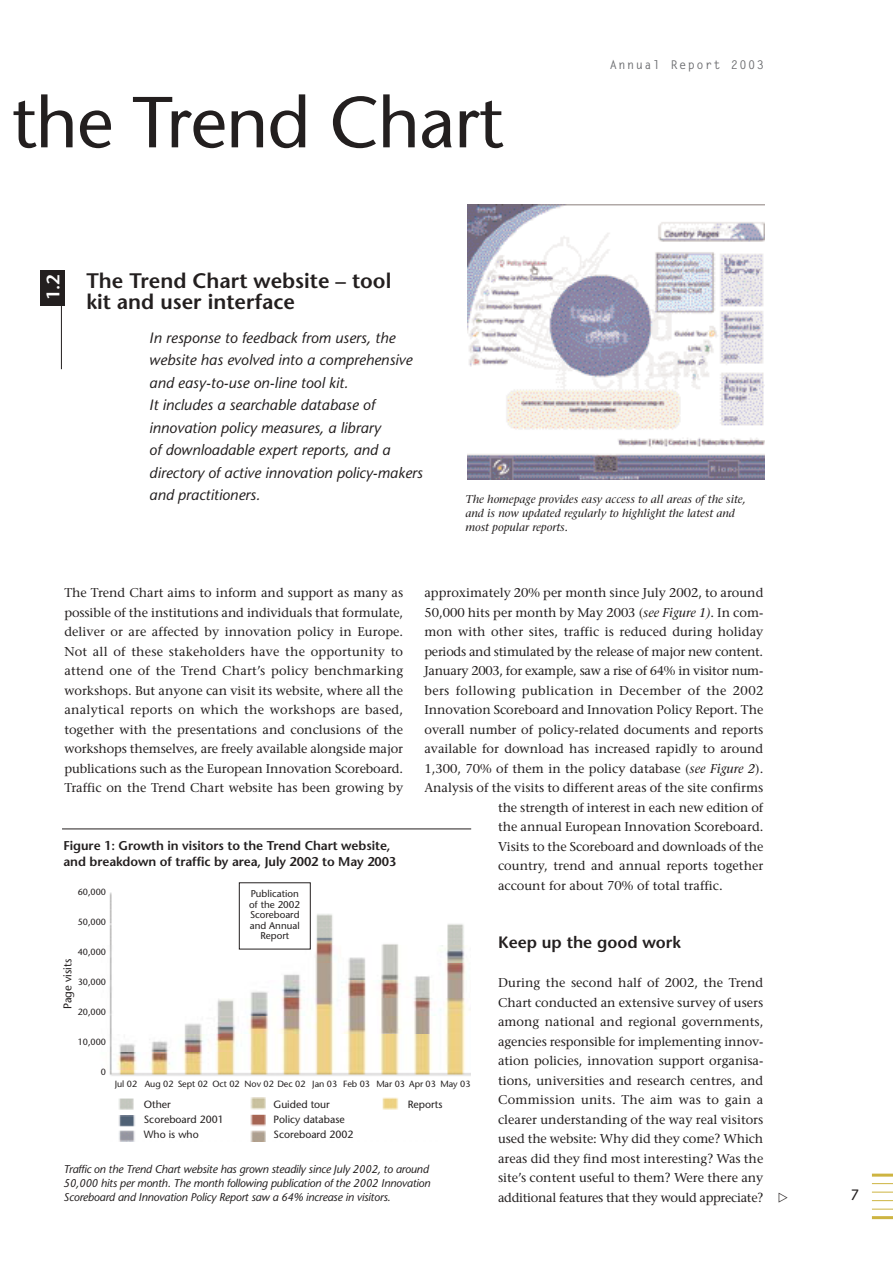
<style>
.page{position:relative;width:893px;height:1263px;background:#fff}
.page>*{position:absolute;margin:0;border:0;box-sizing:border-box;transform-origin:0 0}
.t1{font:72px "Stone Sans";letter-spacing:-.01em;color:#231f1f}
.t2{font:600 21px/21px "Stone Sans";color:#231f1f}
.t3{font:600 18px "Stone Sans";color:#fff}
.t4{font:600 16.5px "Stone Sans";color:#231f1f}
.t5{font:italic 15px/22.5px "Stone Sans";color:#231f1f}
.t6{font:15px "Stone Sans";color:#231f1f}
.t7{font:12.75px/19.5px "Stone Serif";color:#231f1f;text-align:justify}
.t8{font:600 12.75px/15.9px "Stone Sans";letter-spacing:-.005em;color:#231f1f}
.t9{font:12.75px "Stone Serif";letter-spacing:-.02em;color:#231f1f}
.t10{font:12.75px "Stone Serif";letter-spacing:-.025em;color:#231f1f}
.t11{font:12.75px "Stone Serif";letter-spacing:.03em;color:#231f1f}
.t12{font:12.75px "European Pi Three";color:#231f1f}
.t13{font:700 12px "Letter Gothic";letter-spacing:.12em;color:#6d6e71}
.t14{font:italic 11.25px/14.1px "Stone Sans";letter-spacing:-.015em;color:#231f1f}
.t15{font:italic 11.25px/14.1px "Stone Serif";color:#231f1f}
.t16{font:11.25px "Stone Sans";color:#231f1f}
.t17{font:10.5px/15px "Stone Sans";color:#231f1f}
.t18{font:9.9px/10.5px "Stone Sans";color:#231f1f;text-align:center}
.t19{font:9px "Stone Sans";letter-spacing:-.005em;color:#231f1f}
.s1{font-style:italic}
</style>
<div class="page">
<hr style="left:871px;top:1216px;width:21px;height:3px;background:#cdb441">
<svg style="left:872px;top:1209px;width:20px;height:1px"></svg>
<svg style="left:871px;top:1200px;width:21px;height:1px"></svg>
<svg style="left:872px;top:1192px;width:20px;height:1px"></svg>
<svg style="left:871px;top:1183px;width:21px;height:1px"></svg>
<hr style="left:871px;top:1174px;width:21px;height:3px;background:#cdb441">
<hr style="left:61px;top:292px;width:1px;height:77px;background:#231f1f">
<div style="left:41px;top:270px;width:24px;height:35px;background:#231f1f"></div>
<img style="left:468px;top:204px;width:297px;height:276px">
<hr style="left:62px;top:829px;width:409px;height:1px;background:#231f1f">
<img style="left:109px;top:909px;width:362px;height:167px">
<img style="left:118px;top:1098px;width:280px;height:43px">
<div style="left:239px;top:883px;width:71px;height:66px;background:#fff"></div>
<h1 class="t1" style="left:12px;top:94px;width:493px">the Trend Chart</h1>
<p class="t13" style="left:610px;top:60px;width:156px">Annual Report 2003</p>
<h3 class="t3" style="left:46px;top:300px;width:27px;rotate:-90deg">1.2</h3>
<h2 class="t2" style="left:86px;top:272px;width:306px">The Trend Chart website – tool kit and user interface</h2>
<p class="t5" style="left:149px;top:328px;width:275px">In response to feedback from users, the website has evolved into a comprehensive and easy-to-use on-line tool kit.<br>It includes a searchable database of innovation policy measures, a library<br>of downloadable expert reports, and a directory of active innovation policy-makers and practitioners.</p>
<p class="t15" style="left:465px;top:493px;width:282px">The homepage provides easy access to all areas of the site, and is now updated regularly to highlight the latest and most popular reports.</p>
<p class="t7" style="left:64px;top:584px;width:340px">The Trend Chart aims to inform and support as many as possible of the institutions and individuals that formulate, deliver or are affected by innovation policy in Europe.<br>Not all of these stakeholders have the opportunity to attend one of the Trend Chart’s policy benchmarking workshops. But anyone can visit its website, where all the analytical reports on which the workshops are based, together with the presentations and conclusions of the workshops themselves, are freely available alongside major publications such as the European Innovation Scoreboard.<br>Traffic on the Trend Chart website has been growing by</p>
<p class="t7" style="left:424px;top:584px;width:340px">approximately 20% per month since July 2002, to around</p>
<p class="t7" style="left:424px;top:604px;width:340px">50,000 hits per month by May 2003 (<span class="s1">see Figure 1)</span>. In com-</p>
<p class="t7" style="left:424px;top:623px;width:340px">mon with other sites, traffic is reduced during holiday</p>
<p class="t9" style="left:424px;top:646px;width:340px">periods and stimulated by the release of major new content.</p>
<p class="t10" style="left:424px;top:666px;width:340px">January 2003, for example, saw a rise of 64% in visitor num-</p>
<p class="t11" style="left:424px;top:685px;width:340px">bers following publication in December of the 2002</p>
<p class="t7" style="left:424px;top:701px;width:340px">Innovation Scoreboard and Innovation Policy Report. The</p>
<p class="t7" style="left:424px;top:721px;width:340px">overall number of policy-related documents and reports</p>
<p class="t7" style="left:424px;top:740px;width:340px">available for download has increased rapidly to around</p>
<p class="t7" style="left:424px;top:760px;width:340px">1,300, 70% of them in the policy database (<span class="s1">see Figure 2</span>).</p>
<p class="t7" style="left:424px;top:779px;width:340px">Analysis of the visits to different areas of the site confirms</p>
<p class="t7" style="left:498px;top:799px;width:267px">the strength of interest in each new edition of</p>
<p class="t7" style="left:498px;top:818px;width:267px">the annual European Innovation Scoreboard.</p>
<p class="t7" style="left:498px;top:838px;width:267px">Visits to the Scoreboard and downloads of the</p>
<p class="t7" style="left:498px;top:857px;width:267px">country, trend and annual reports together</p>
<p class="t7" style="left:498px;top:877px;width:226px">account for about 70% of total traffic.</p>
<p class="t8" style="left:63px;top:839px;width:334px">Figure 1: Growth in visitors to the Trend Chart website, and breakdown of traffic by area, July 2002 to May 2003</p>
<p class="t19" style="left:78px;top:888px;width:30px">60,000</p>
<p class="t19" style="left:78px;top:918px;width:30px">50,000</p>
<p class="t19" style="left:78px;top:948px;width:30px">40,000</p>
<p class="t19" style="left:78px;top:978px;width:30px">30,000</p>
<p class="t19" style="left:78px;top:1008px;width:30px">20,000</p>
<p class="t19" style="left:78px;top:1038px;width:30px">10,000</p>
<p class="t19" style="left:101px;top:1068px;width:7px">0</p>
<p class="t18" style="left:249px;top:890px;width:52px">Publication of the 2002<br>Scoreboard and Annual<br>Report</p>
<p class="t4" style="left:498px;top:936px;width:184px">Keep up the good work</p>
<p class="t7" style="left:498px;top:974px;width:267px">During the second half of 2002, the Trend Chart conducted an extensive survey of users among national and regional governments, agencies responsible for implementing innov&shy;ation policies, innovation support organisa&shy;tions, universities and research centres, and Commission units. The aim was to gain a clearer understanding of the way real visitors used the website: Why did they come? Which areas did they find most interesting? Was the site’s content useful to them? Were there any additional features that they would appreciate?</p>
<p class="t16" style="left:63px;top:1009px;width:52px;rotate:-90deg">Page visits</p>
<p class="t19" style="left:115px;top:1080px;width:357px">Jul 02 Aug 02 Sept 02 Oct 02 Nov 02 Dec 02 Jan 03 Feb 03 Mar 03 Apr 03 May 03</p>
<p class="t17" style="left:144px;top:1098px;width:82px">Other<br>Scoreboard 2001<br>Who is who</p>
<p class="t17" style="left:273px;top:1098px;width:82px">Guided tour<br>Policy database<br>Scoreboard 2002</p>
<p class="t17" style="left:408px;top:1098px;width:36px">Reports</p>
<p class="t14" style="left:64px;top:1163px;width:368px">Traffic on the Trend Chart website has grown steadily since July 2002, to around<br>50,000 hits per month. The month following publication of the 2002 Innovation<br>Scoreboard and Innovation Policy Report saw a 64% increase in visitors.</p>
<p class="t12" style="left:777px;top:1190px;width:12px">-</p>
<p class="t6" style="left:850px;top:1189px;width:10px">7</p>
</div>
